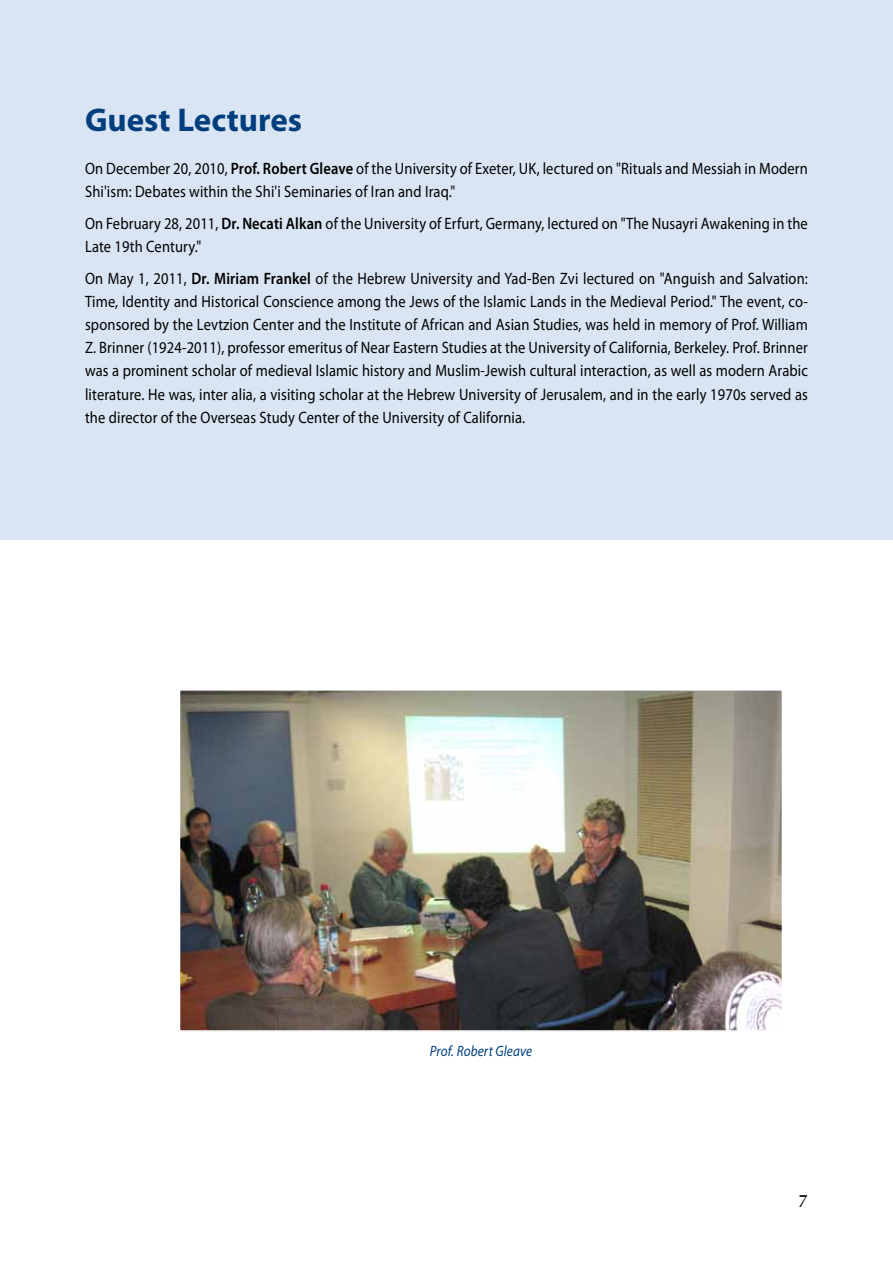
<style>
.page{position:relative;width:893px;height:1263px;background:#fff}
.page>*{position:absolute;margin:0;border:0;box-sizing:border-box;transform-origin:0 0}
.t1{font:700 33px "Myriad Pro";color:#003e7e}
.t2{font:18px "CG Omega";color:#000}
.t3{font:16.5px/23.2px "Myriad Pro";letter-spacing:.01em;color:#000;scale:.88 1}
.t4{font:italic 15px "Myriad Pro";letter-spacing:.01em;color:#003e7e;scale:.88 1}
.s1{font-weight:600}
</style>
<div class="page">
<div style="left:0;top:0;width:893px;height:540px;background:#dae5f3"></div>
<img style="left:182px;top:692px;width:598px;height:337px">
<div style="left:179px;top:689px;width:604px;height:343px;border:2px solid #fff"></div>
<h1 class="t1" style="left:85px;top:98px;width:219px">Guest Lectures</h1>
<p class="t3" style="left:85px;top:157px;width:823px">On December 20, 2010, <span class="s1">Prof. Robert Gleave</span> of the University of Exeter, UK, lectured on "Rituals and Messiah in Modern<br>Shi'ism: Debates within the Shi'i Seminaries of Iran and Iraq."</p>
<p class="t3" style="left:85px;top:211px;width:823px">On February 28, 2011, <span class="s1">Dr. Necati Alkan</span> of the University of Erfurt, Germany, lectured on "The Nusayri Awakening in the<br>Late 19th Century."</p>
<p class="t3" style="left:85px;top:266px;width:823px;text-align:justify">On May 1, 2011, <span class="s1">Dr. Miriam Frankel</span> of the Hebrew University and Yad-Ben Zvi lectured on "Anguish and Salvation:<br>Time, Identity and Historical Conscience among the Jews of the Islamic Lands in the Medieval Period." The event, co&shy;sponsored by the Levtzion Center and the Institute of African and Asian Studies, was held in memory of Prof. William Z. Brinner (1924-2011), professor emeritus of Near Eastern Studies at the University of California, Berkeley. Prof. Brinner was a prominent scholar of medieval Islamic history and Muslim-Jewish cultural interaction, as well as modern Arabic literature. He was, inter alia, a visiting scholar at the Hebrew University of Jerusalem, and in the early 1970s served as the director of the Overseas Study Center of the University of California.</p>
<p class="t4" style="left:430px;top:1042px;width:118px">Prof. Robert Gleave</p>
<p class="t2" style="left:798px;top:1190px;width:11px">7</p>
</div>
